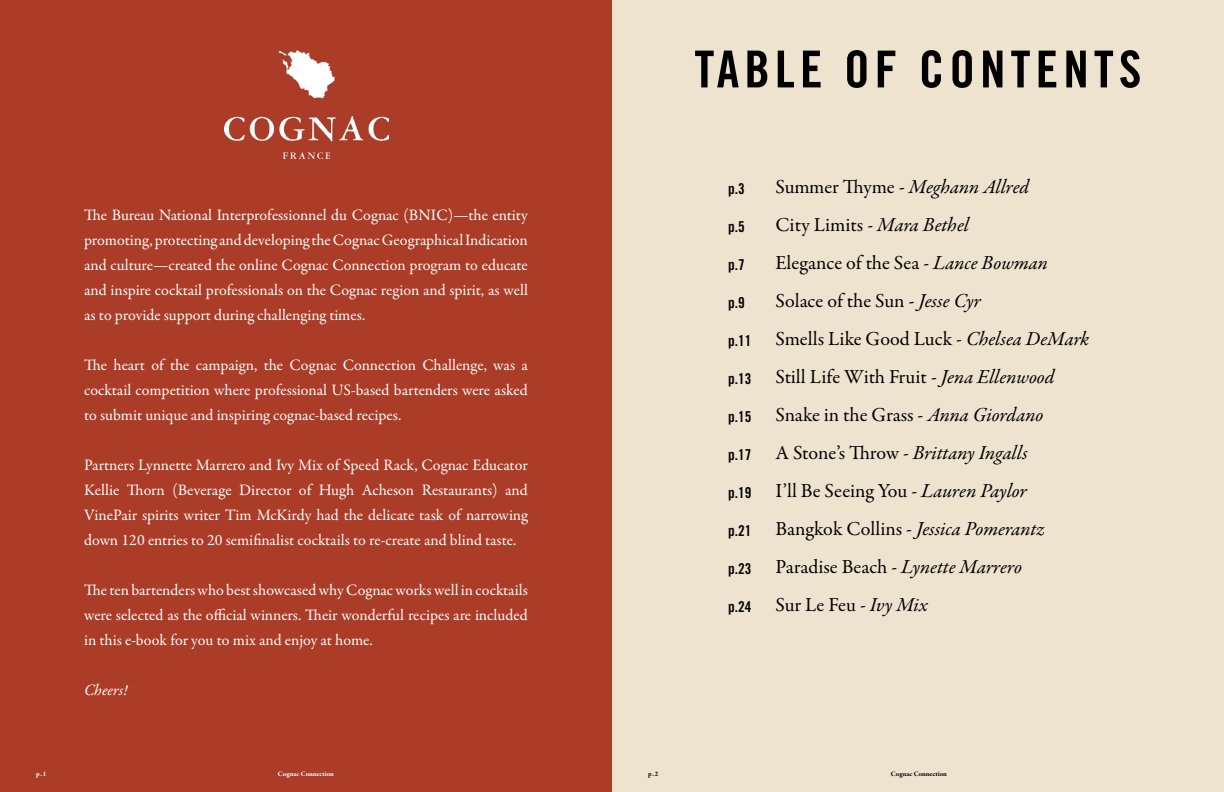
<style>
.page{position:relative;width:1224px;height:792px;background:#fff}
.page>*{position:absolute;margin:0;border:0;box-sizing:border-box;transform-origin:0 0}
.t1{font:51px "Trade Gothic LT Pro Bd Cn 20";letter-spacing:.1em;color:#000}
.t2{font:20px/38px "Garamond Premr Pro";color:#000}
.t3{font:16px/25px "Garamond Premr Pro";color:#fff;text-align:justify}
.t4{font:italic 16px "Garamond Premr Pro";letter-spacing:-.005em;color:#fff}
.t5{font:15px "Trade Gothic LT Pro Bd Cn 20";color:#000}
.t6{font:700 7px "Garamond Premr Pro";letter-spacing:-.005em;color:#fff}
.t7{font:700 7px "Garamond Premr Pro";letter-spacing:-.005em;color:#000}
.s1{font-style:italic}
</style>
<div class="page">
<div style="left:0;top:0;width:612px;height:792px;background:#ab3c28"></div>
<img style="left:224px;top:51px;width:164px;height:108px">
<div style="left:612px;top:0;width:612px;height:792px;background:#eee3ce"></div>
<p class="t3" style="left:84px;top:203px;width:445px">The Bureau National Interprofessionnel du Cognac (BNIC)—the entity promoting, protecting and developing the Cognac Geographical Indication and culture—created the online Cognac Connection program to educate and inspire cocktail professionals on the Cognac region and spirit, as well as to provide support during challenging times.</p>
<p class="t3" style="left:84px;top:353px;width:445px">The heart of the campaign, the Cognac Connection Challenge, was a cocktail competition where professional US-based bartenders were asked to submit unique and inspiring cognac-based recipes.</p>
<p class="t3" style="left:84px;top:453px;width:445px">Partners Lynnette Marrero and Ivy Mix of Speed Rack, Cognac Educator Kellie Thorn (Beverage Director of Hugh Acheson Restaurants) and VinePair spirits writer Tim McKirdy had the delicate task of narrowing down 120 entries to 20 semifinalist cocktails to re-create and blind taste.</p>
<p class="t3" style="left:84px;top:578px;width:445px">The ten bartenders who best showcased why Cognac works well in cocktails were selected as the official winners. Their wonderful recipes are included in this e-book for you to mix and enjoy at home.</p>
<p class="t4" style="left:84px;top:680px;width:45px">Cheers!</p>
<h1 class="t1" style="left:694px;top:38px;width:449px">TABLE OF CONTENTS</h1>
<p class="t5" style="left:728px;top:179px;width:18px">p.3</p>
<p class="t5" style="left:728px;top:217px;width:18px">p.5</p>
<p class="t5" style="left:728px;top:255px;width:18px">p.7</p>
<p class="t5" style="left:728px;top:293px;width:18px">p.9</p>
<p class="t5" style="left:728px;top:331px;width:25px">p.11</p>
<p class="t5" style="left:728px;top:369px;width:25px">p.13</p>
<p class="t5" style="left:728px;top:407px;width:25px">p.15</p>
<p class="t5" style="left:728px;top:445px;width:25px">p.17</p>
<p class="t5" style="left:728px;top:483px;width:25px">p.19</p>
<p class="t5" style="left:728px;top:521px;width:25px">p.21</p>
<p class="t5" style="left:728px;top:559px;width:25px">p.23</p>
<p class="t5" style="left:728px;top:597px;width:25px">p.24</p>
<p class="t2" style="left:776px;top:168px;width:315px">Summer Thyme <span class="s1">- Meghann Allred<br></span>City Limits - <span class="s1">Mara Bethel<br></span>Elegance of the Sea - <span class="s1">Lance Bowman<br></span>Solace of the Sun <span class="s1">- Jesse Cyr<br></span>Smells Like Good Luck - <span class="s1">Chelsea DeMark<br></span>Still Life With Fruit - <span class="s1">Jena Ellenwood<br></span>Snake in the Grass - <span class="s1">Anna Giordano<br></span>A Stone’s Throw - <span class="s1">Brittany Ingalls<br></span>I’ll Be Seeing You - <span class="s1">Lauren Paylor<br></span>Bangkok Collins - <span class="s1">Jessica Pomerantz<br></span>Paradise Beach - <span class="s1">Lynette Marrero<br></span>Sur Le Feu - <span class="s1">Ivy Mix</span></p>
<p class="t6" style="left:36px;top:770px;width:12px">p.1</p>
<p class="t6" style="left:278px;top:770px;width:58px">Cognac Connection</p>
<p class="t7" style="left:891px;top:770px;width:58px">Cognac Connection</p>
<p class="t7" style="left:648px;top:770px;width:12px">p.2</p>
</div>
